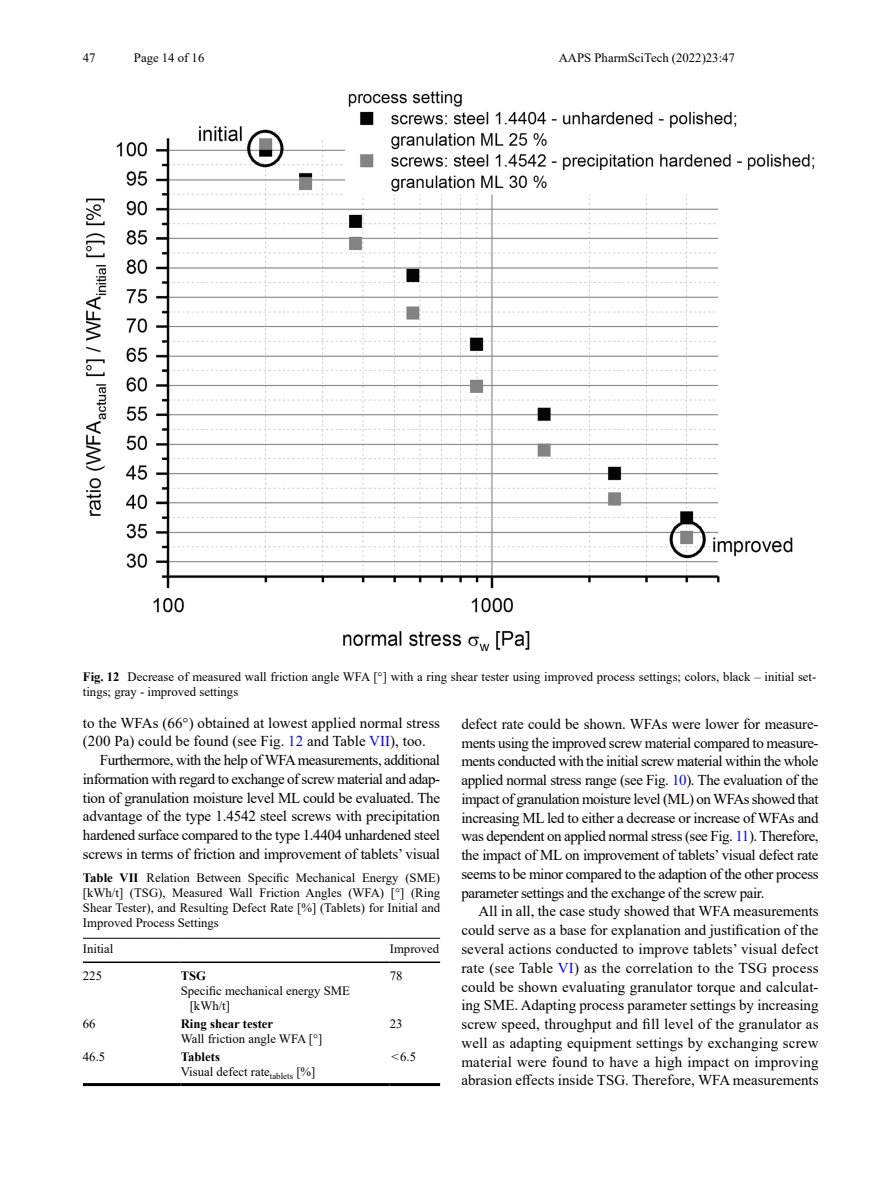
<style>
.page{position:relative;width:893px;height:1187px;background:#fff}
.page>*{position:absolute;margin:0;border:0;box-sizing:border-box;transform-origin:0 0}
.t1{font:15px/18.8px "Times New Roman";letter-spacing:-.02em;color:#000;text-align:justify}
.t2{font:15px "Times New Roman";letter-spacing:.005em;color:#000}
.t3{font:12.75px/15px "Times New Roman";color:#000}
.t4{font:700 12.75px "Times New Roman";color:#000}
.t5{font:12.75px "Times New Roman PSMT2";color:#000}
.s1{font-weight:700}
.s2{font-family:"Times New Roman PSMT2";color:#00f}
.s3{font-family:"Times New Roman PSMT2"}
</style>
<div class="page">
<img style="left:86px;top:90px;width:728px;height:561px">
<hr style="left:83px;top:937px;width:98px;height:1px;background:#000">
<hr style="left:83px;top:961px;width:98px;height:1px;background:#000">
<hr style="left:181px;top:937px;width:209px;height:1px;background:#000">
<hr style="left:181px;top:961px;width:209px;height:1px;background:#000">
<hr style="left:390px;top:937px;width:50px;height:1px;background:#000">
<hr style="left:390px;top:961px;width:50px;height:1px;background:#000">
<hr style="left:83px;top:1082px;width:98px;height:3px;background:#000">
<hr style="left:181px;top:1082px;width:209px;height:3px;background:#000">
<hr style="left:390px;top:1082px;width:50px;height:3px;background:#000">
<p class="t3" style="left:83px;top:49px;width:14px">47</p>
<p class="t3" style="left:134px;top:49px;width:72px">Page 14 of 16</p>
<p class="t3" style="left:559px;top:49px;width:178px">AAPS PharmSciTech (2022)23:47</p>
<p class="t3" style="left:83px;top:668px;width:735px"><span class="s1">Fig. 12</span> Decrease of measured wall friction angle WFA [°] with a ring shear tester using improved process settings; colors, black – initial set&shy;tings; gray - improved settings</p>
<p class="t2" style="left:83px;top:712px;width:359px">to the WFAs (66°) obtained at lowest applied normal stress</p>
<p class="t2" style="left:83px;top:730px;width:344px">(200 Pa) could be found (see Fig. <span class="s2">12</span> and Table <span class="s2">VII</span>), too.</p>
<p class="t1" style="left:100px;top:750px;width:342px">Furthermore, with the help of WFAmeasurements, additional</p>
<p class="t1" style="left:83px;top:769px;width:359px">information with regard to exchange of screw material and adap<span class="s3">-</span></p>
<p class="t1" style="left:83px;top:787px;width:359px">tion of granulation moisture level ML could be evaluated. The</p>
<p class="t1" style="left:83px;top:806px;width:359px">advantage of the type 1.4542 steel screws with precipitation</p>
<p class="t1" style="left:83px;top:825px;width:359px">hardened surface compared to the type 1.4404 unhardened steel</p>
<p class="t1" style="left:83px;top:844px;width:359px">screws in terms of friction and improvement of tablets’ visual</p>
<p class="t3" style="left:83px;top:870px;width:359px;text-align:justify"><span class="s1">Table VII</span> Relation Between Specific Mechanical Energy (SME) [kWh/t] (TSG), Measured Wall Friction Angles (WFA) [°] (Ring Shear Tester), and Resulting Defect Rate [%] (Tablets) for Initial and Improved Process Settings</p>
<p class="t3" style="left:83px;top:940px;width:32px">Initial</p>
<p class="t3" style="left:390px;top:940px;width:51px">Improved</p>
<p class="t5" style="left:83px;top:966px;width:21px">225</p>
<p class="t4" style="left:181px;top:966px;width:27px">TSG</p>
<p class="t3" style="left:190px;top:982px;width:162px;text-indent:-9px">Specific mechanical energy SME [kWh/t]</p>
<p class="t3" style="left:390px;top:967px;width:14px">78</p>
<p class="t3" style="left:83px;top:1015px;width:14px">66</p>
<p class="t4" style="left:181px;top:1014px;width:94px">Ring shear tester</p>
<p class="t3" style="left:181px;top:1030px;width:143px">Wall friction angle WFA [°]</p>
<p class="t3" style="left:390px;top:1015px;width:14px">23</p>
<p class="t3" style="left:83px;top:1048px;width:24px">46.5</p>
<p class="t3" style="left:181px;top:1048px;width:136px"><span class="s1">Tablets<br></span>Visual defect -rate<sub>tablets</sub> [%]</p>
<p class="t3" style="left:391px;top:1048px;width:26px">&lt;6.5</p>
<p class="t1" style="left:461px;top:714px;width:359px">defect rate could be shown. WFAs were lower for measure&shy;ments using the improved screw material compared to measure&shy;ments conducted with the initial screw material within the whole applied normal stress range (see Fig. <span class="s2">10</span>). The evaluation of the impact of granulation moisture level (ML) on WFAs showed that increasing ML led to either a decrease or increase of WFAs and was dependent on applied normal stress (see Fig. <span class="s2">11</span>). Therefore, the impact of ML on improvement of tablets’ visual defect rate seems to be minor compared to the adaption of the other process parameter settings and the exchange of the screw pair.</p>
<p class="t1" style="left:461px;top:901px;width:359px;text-indent:17px">All in all, the case study showed that WFA measurements could serve as a base for explanation and justification of the several actions conducted to improve tablets’ visual defect rate (see Table <span class="s2">VI</span>) as the correlation to the TSG process could be shown evaluating granulator torque and calculat&shy;ing SME. Adapting process parameter settings by increasing screw speed, throughput and fill level of the granulator as well as adapting equipment settings by exchanging screw material were found to have a high impact on improving abrasion effects inside TSG. Therefore, WFA measurements</p>
</div>
